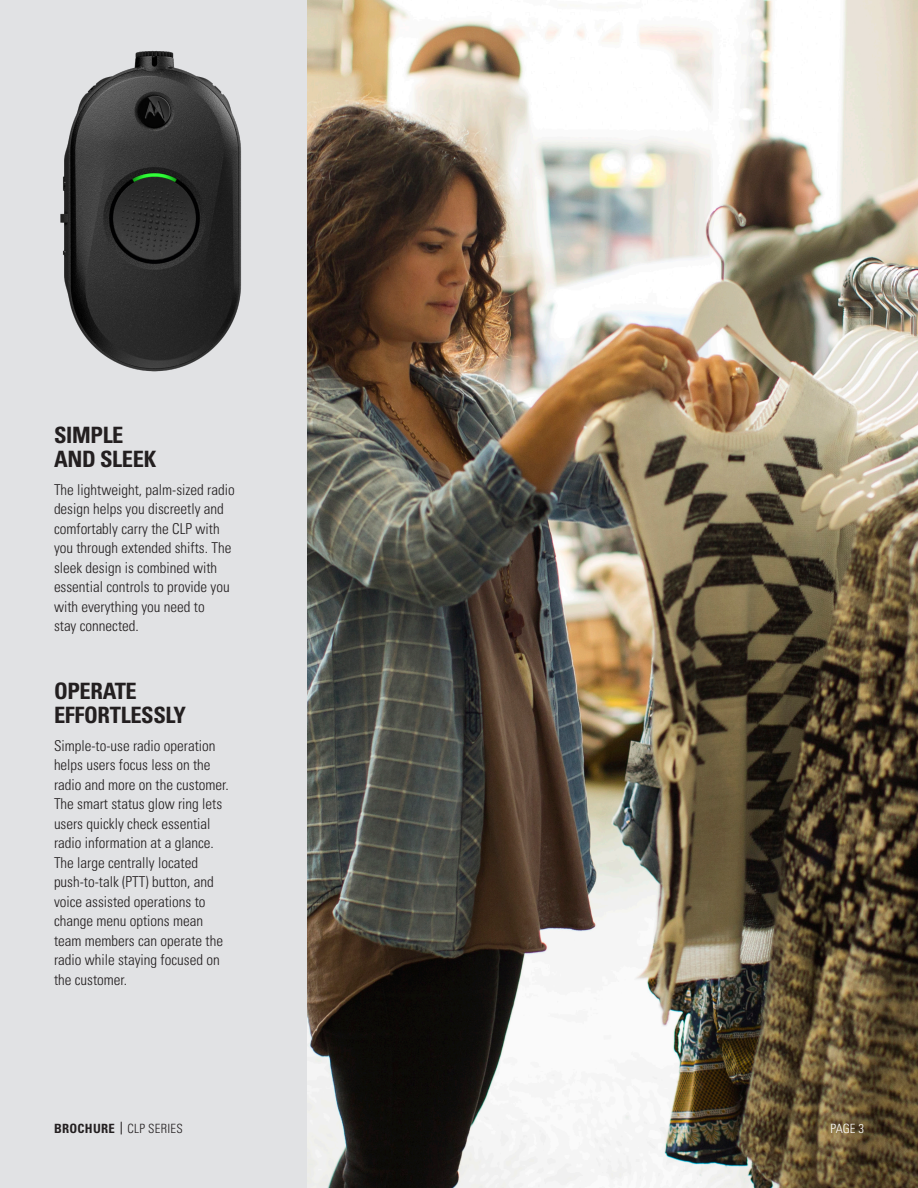
<style>
.page{position:relative;width:918px;height:1188px;background:#fff}
.page>*{position:absolute;margin:0;border:0;box-sizing:border-box;transform-origin:0 0}
.t1{font:700 condensed 22.5px/23.2px "Univers LT Pro";letter-spacing:-.015em;color:#231f20}
.t2{font:300 condensed 15px/19.5px "Univers LT Pro";color:#231f20}
.t3{font:300 condensed 12.75px "Univers LT Pro";letter-spacing:.025em;color:#231f20}
.t4{font:300 condensed 12.75px "Univers LT Pro";color:#fff}
.s1{font-weight:700}
</style>
<div class="page">
<img style="left:306px;top:0;width:612px;height:1188px">
<div style="left:0;top:0;width:306px;height:1188px;background:#e1e2e4"></div>
<img style="left:60px;top:0;width:307px;height:427px">
<svg style="left:121px;top:1122px;width:1px;height:12px"></svg>
<p class="t1" style="left:54px;top:423px;width:104px">SIMPLE<br>AND SLEEK</p>
<p class="t2" style="left:54px;top:479px;width:182px">The lightweight, palm-sized radio design helps you discreetly and comfortably carry the CLP with you through extended shifts. The sleek design is combined with essential controls to provide you with everything you need to<br>stay connected.</p>
<p class="t1" style="left:54px;top:679px;width:134px">OPERATE<br>EFFORTLESSLY</p>
<p class="t2" style="left:54px;top:735px;width:176px">Simple-to-use radio operation helps users focus less on the radio and more on the customer.<br>The smart status glow ring lets users quickly check essential radio information at a glance.<br>The large centrally located push-to-talk (PTT) button, and voice assisted operations to change menu options mean team members can operate the radio while staying focused on the customer.</p>
<p class="t3" style="left:54px;top:1120px;width:130px"><span class="s1">BROCHURE</span> CLP SERIES</p>
<p class="t4" style="left:831px;top:1120px;width:35px">PAGE 3</p>
</div>
